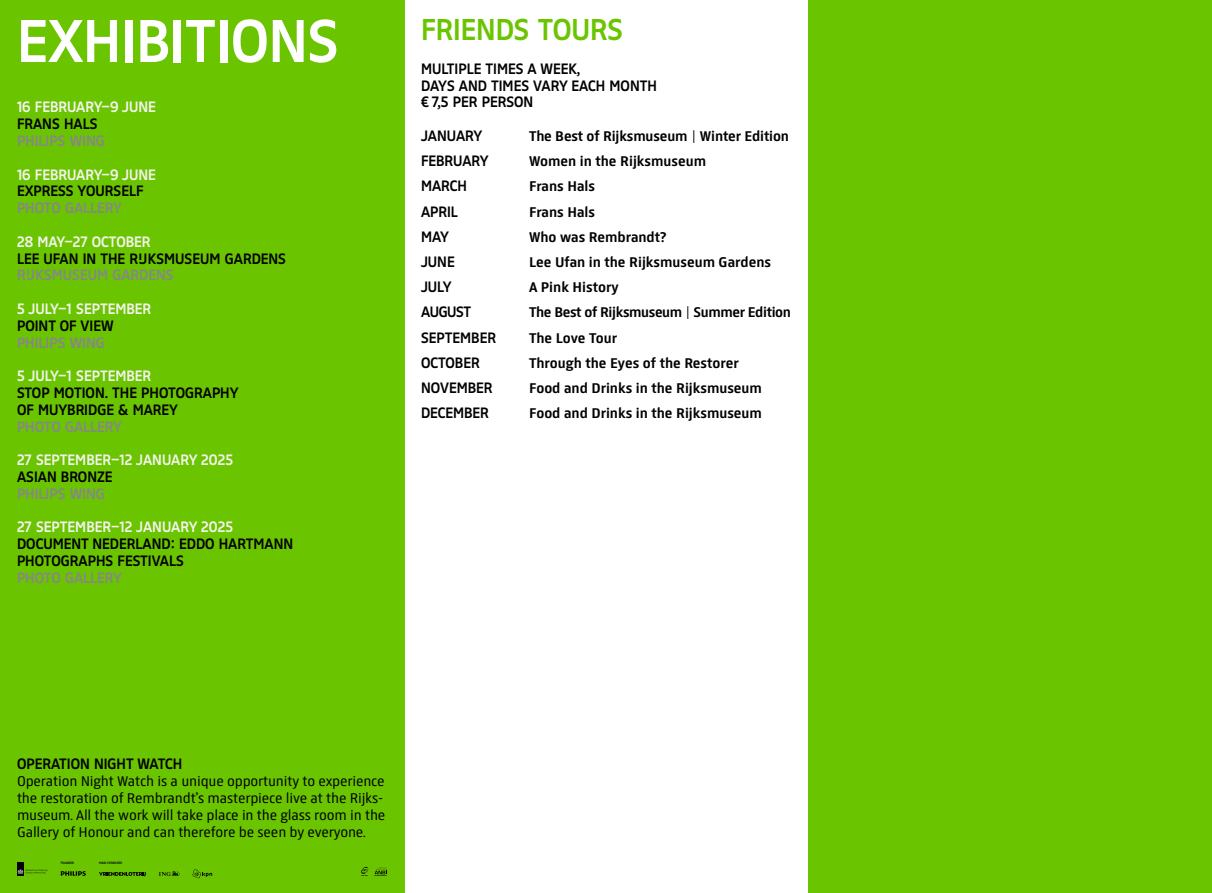
<style>
.page{position:relative;width:1212px;height:893px;background:#fff}
.page>*{position:absolute;margin:0;border:0;box-sizing:border-box;transform-origin:0 0}
.t1{font:60px "Rijksmuseum Logotype";color:#fff}
.t2{font:30px "Rijksmuseum Logotype";color:#6ac500}
.t3{font:15px/16.8px "Rijksmuseum Logotype";color:#000}
.t4{font:700 15px "Rijksmuseum";color:#000}
.t5{font:15px/16.8px "Rijksmuseum";letter-spacing:-.01em;color:#000}
.t6{font:15px "Rijksmuseum Logotype";color:#f4f3ef}
.t7{font:15px "Rijksmuseum Logotype";color:#878787}
.t8{font:700 15px "Rijksmuseum";letter-spacing:-.025em;color:#000}
.t9{font:3.3px "Rijksmuseum Logotype";color:#000}
</style>
<div class="page">
<div style="left:0;top:0;width:404px;height:893px;background:#6ac500"></div>
<svg style="left:361px;top:867px;width:26px;height:9px"></svg>
<svg style="left:193px;top:869px;width:19px;height:9px"></svg>
<svg style="left:159px;top:871px;width:20px;height:5px"></svg>
<svg style="left:61px;top:871px;width:25px;height:5px"></svg>
<div style="left:17px;top:862px;width:7px;height:14px;background:#000"></div>
<svg style="left:17px;top:869px;width:31px;height:5px"></svg>
<svg style="left:99px;top:872px;width:47px;height:4px"></svg>
<div style="left:808px;top:0;width:404px;height:893px;background:#6ac500"></div>
<h1 class="t1" style="left:17px;top:8px;width:318px">EXHIBITIONS</h1>
<p class="t6" style="left:17px;top:99px;width:140px">16 FEBRUARY–9 JUNE</p>
<p class="t3" style="left:17px;top:116px;width:82px">FRANS HALS</p>
<p class="t7" style="left:17px;top:133px;width:89px">PHILIPS WING</p>
<p class="t6" style="left:17px;top:166px;width:140px">16 FEBRUARY–9 JUNE</p>
<p class="t3" style="left:17px;top:183px;width:128px">EXPRESS YOURSELF</p>
<p class="t7" style="left:17px;top:200px;width:107px">PHOTO GALLERY</p>
<p class="t6" style="left:17px;top:233px;width:135px">28 MAY–27 OCTOBER</p>
<p class="t3" style="left:17px;top:250px;width:271px">LEE UFAN IN THE RIJKSMUSEUM GARDENS</p>
<p class="t7" style="left:17px;top:267px;width:8px">RIJKS</p>
<p class="t7" style="left:52px;top:267px;width:122px">MUSEUM GARDENS</p>
<p class="t6" style="left:17px;top:301px;width:136px">5 JULY–1 SEPTEMBER</p>
<p class="t3" style="left:17px;top:317px;width:98px">POINT OF VIEW</p>
<p class="t7" style="left:17px;top:334px;width:89px">PHILIPS WING</p>
<p class="t6" style="left:17px;top:368px;width:136px">5 JULY–1 SEPTEMBER</p>
<p class="t3" style="left:17px;top:385px;width:223px">STOP MOTION. THE PHOTOGRAPHY<br>OF MUYBRIDGE &amp; MAREY</p>
<p class="t7" style="left:17px;top:418px;width:107px">PHOTO GALLERY</p>
<p class="t6" style="left:17px;top:452px;width:218px">27 SEPTEMBER–12 JANUARY 2025</p>
<p class="t3" style="left:17px;top:469px;width:97px">ASIAN BRONZE</p>
<p class="t7" style="left:17px;top:485px;width:89px">PHILIPS WING</p>
<p class="t6" style="left:17px;top:519px;width:218px">27 SEPTEMBER–12 JANUARY 2025</p>
<p class="t3" style="left:17px;top:536px;width:278px">DOCUMENT NEDERLAND: EDDO HARTMANN<br>PHOTOGRAPHS FESTIVALS</p>
<p class="t7" style="left:17px;top:569px;width:107px">PHOTO GALLERY</p>
<h2 class="t2" style="left:421px;top:13px;width:204px">FRIENDS TOURS</h2>
<p class="t3" style="left:421px;top:60px;width:237px">MULTIPLE TIMES A WEEK,<br>DAYS AND TIMES VARY EACH MONTH € 7,5 PER PERSON</p>
<p class="t3" style="left:421px;top:127px;width:63px">JANUARY</p>
<p class="t4" style="left:529px;top:127px;width:261px">The Best of Rijksmuseum | Winter Edition</p>
<p class="t3" style="left:421px;top:153px;width:69px">FEBRUARY</p>
<p class="t4" style="left:529px;top:152px;width:178px">Women in the Rijksmuseum</p>
<p class="t3" style="left:421px;top:178px;width:47px">MARCH</p>
<p class="t4" style="left:529px;top:178px;width:67px">Frans Hals</p>
<p class="t3" style="left:421px;top:203px;width:38px">APRIL</p>
<p class="t4" style="left:529px;top:203px;width:67px">Frans Hals</p>
<p class="t3" style="left:421px;top:228px;width:29px">MAY</p>
<p class="t4" style="left:529px;top:228px;width:139px">Who was Rembrandt?</p>
<p class="t3" style="left:421px;top:253px;width:35px">JUNE</p>
<p class="t4" style="left:529px;top:253px;width:243px">Lee Ufan in the Rijksmuseum Gardens</p>
<p class="t3" style="left:421px;top:279px;width:32px">JULY</p>
<p class="t4" style="left:529px;top:278px;width:91px">A Pink History</p>
<p class="t3" style="left:421px;top:304px;width:52px">AUGUST</p>
<p class="t8" style="left:529px;top:304px;width:263px">The Best of Rijksmuseum | Summer Edition</p>
<p class="t3" style="left:421px;top:329px;width:76px">SEPTEMBER</p>
<p class="t4" style="left:529px;top:329px;width:90px">The Love Tour</p>
<p class="t3" style="left:421px;top:354px;width:60px">OCTOBER</p>
<p class="t4" style="left:529px;top:354px;width:211px">Through the Eyes of the Restorer</p>
<p class="t3" style="left:421px;top:379px;width:73px">NOVEMBER</p>
<p class="t4" style="left:529px;top:379px;width:234px">Food and Drinks in the Rijksmuseum</p>
<p class="t3" style="left:421px;top:405px;width:69px">DECEMBER</p>
<p class="t4" style="left:529px;top:404px;width:234px">Food and Drinks in the Rijksmuseum</p>
<p class="t3" style="left:17px;top:756px;width:167px">OPERATION NIGHT WATCH</p>
<p class="t5" style="left:17px;top:773px;width:370px">Operation Night Watch is a unique opportunity to experience the restoration of Rembrandt’s masterpiece live at the Rijks&shy;museum. All the work will take place in the glass room in the Gallery of Honour and can therefore be seen by everyone.</p>
<p class="t9" style="left:61px;top:861px;width:15px">FOUNDER</p>
<p class="t9" style="left:99px;top:861px;width:23px">MAIN SPONSORS</p>
</div>
